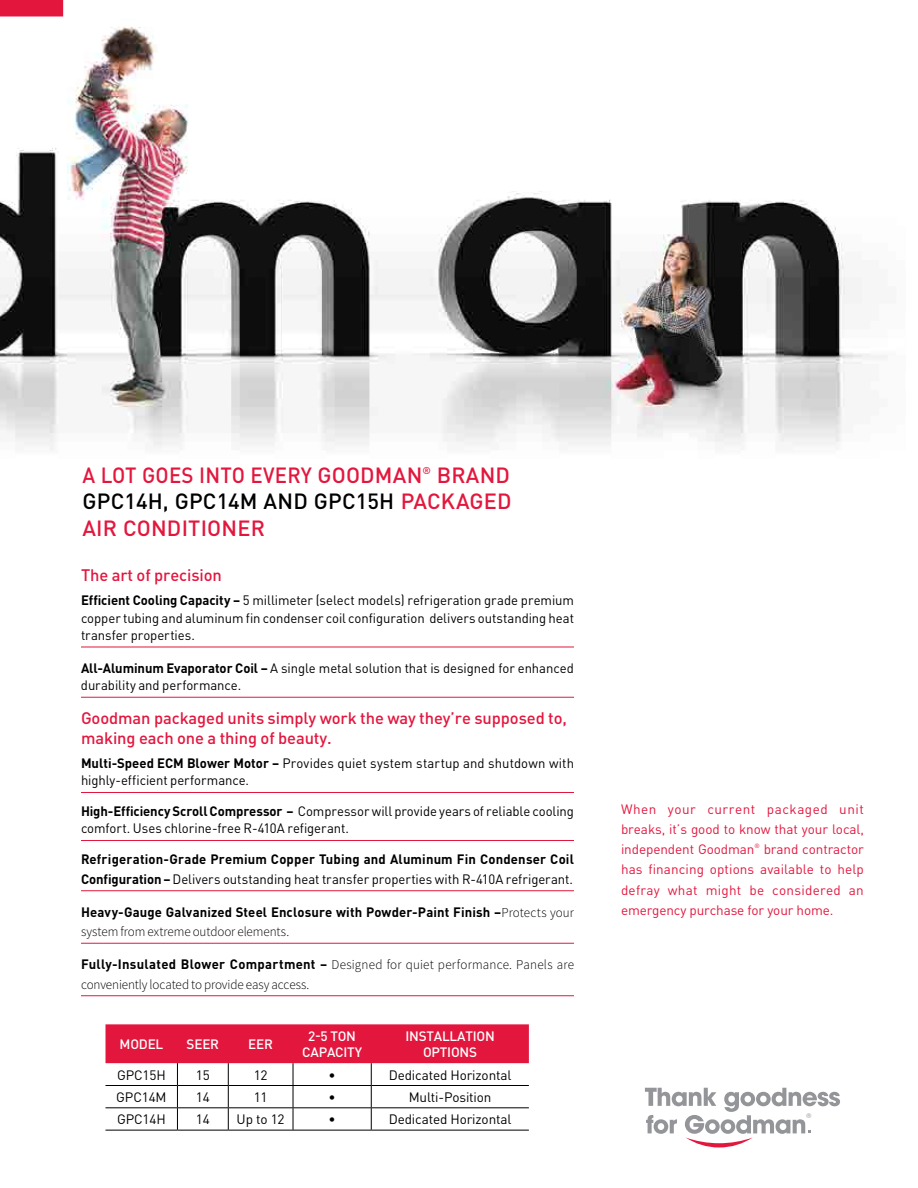
<style>
.page{position:relative;width:918px;height:1188px;background:#fff}
.page>*{position:absolute;margin:0;border:0;box-sizing:border-box;transform-origin:0 0}
.t1{font:500 21.75px/26.5px "DIN Pro";letter-spacing:.01em;color:#e3173e;text-align:justify;scale:.94 1}
.t2{font:500 16.5px/20.2px "DIN Pro";letter-spacing:-.005em;color:#e3173e}
.t3{font:13.5px/17.2px "DIN Pro";letter-spacing:-.005em;color:#000}
.t4{font:700 13.5px/19.5px "DIN Pro";letter-spacing:.01em;color:#000}
.t5{font:13.5px/20.2px "DIN Pro";letter-spacing:-.005em;color:#e3173e;text-align:justify}
.t6{font:300 13.5px/19.5px "Source Sans Pro";color:#000}
.t7{font:500 13.5px/16.5px "DIN Pro";letter-spacing:-.015em;color:#fff;text-align:center}
.t8{font:6.6px "Helvetica";color:#939598}
.t9{font:6.15px "DIN Pro";color:#e3173e}
.s1{color:#000}
.s2{font-weight:700}
.s3{font-weight:400}
.s4{font-family:"Source Sans Pro";font-weight:300}
.s5{font-family:"DIN Pro";font-weight:700}
</style>
<div class="page">
<img style="left:0;top:3px;width:888px;height:1128px">
<div style="left:0;top:0;width:63px;height:16px;background:#e3173e"></div>
<hr style="left:81px;top:647px;width:493px;height:1px;background:#e3173e">
<hr style="left:81px;top:697px;width:493px;height:1px;background:#e3173e">
<hr style="left:81px;top:792px;width:493px;height:1px;background:#e3173e">
<hr style="left:81px;top:840px;width:493px;height:1px;background:#e3173e">
<hr style="left:81px;top:890px;width:493px;height:1px;background:#e3173e">
<hr style="left:81px;top:943px;width:493px;height:1px;background:#e3173e">
<hr style="left:81px;top:995px;width:493px;height:1px;background:#e3173e">
<svg style="left:106px;top:1024px;width:423px;height:106px"></svg>
<hr style="left:106px;top:1130px;width:71px;height:1px;background:#000">
<hr style="left:177px;top:1130px;width:51px;height:1px;background:#000">
<hr style="left:228px;top:1130px;width:65px;height:1px;background:#000">
<hr style="left:293px;top:1130px;width:78px;height:1px;background:#000">
<hr style="left:371px;top:1130px;width:158px;height:1px;background:#000">
<svg style="left:645px;top:1088px;width:195px;height:60px"></svg>
<h1 class="t1" style="left:82px;top:459px;width:458px">A LOT GOES INTO EVERY GOODMAN<sup>®</sup> BRAND <span class="s1">GPC14H, GPC14M AND GPC15H</span> PACKAGED AIR CONDITIONER</h1>
<p class="t2" style="left:81px;top:563px;width:142px">The art of precision</p>
<p class="t3" style="left:81px;top:591px;width:495px;text-align:justify"><span class="s2">Efficient Cooling Capacity –</span> 5 millimeter (select models) refrigeration grade premium copper tubing and aluminum fin condenser coil configuration delivers outstanding heat transfer properties.</p>
<p class="t3" style="left:81px;top:658px;width:494px"><span class="s2">All-Aluminum Evaporator Coil –</span> A single metal solution that is designed for enhanced durability and performance.</p>
<p class="t2" style="left:81px;top:706px;width:488px">Goodman packaged units simply work the way they’re supposed to, making each one a thing of beauty.</p>
<p class="t3" style="left:81px;top:753px;width:495px"><span class="s2">Multi-Speed ECM Blower Motor –</span> Provides quiet system startup and shutdown with highly-efficient performance.</p>
<p class="t3" style="left:81px;top:801px;width:495px"><span class="s2">High-Efficiency Scroll Compressor –</span> Compressor will provide years of reliable cooling comfort. Uses chlorine-free R-410A refigerant.</p>
<p class="t4" style="left:81px;top:848px;width:494px">Refrigeration-Grade Premium Copper Tubing and Aluminum Fin Condenser Coil<br>Configuration –<span class="s3">Delivers outstanding heat transfer properties with R-410A refrigerant.</span></p>
<p class="t4" style="left:81px;top:900px;width:495px">Heavy-Gauge Galvanized Steel Enclosure with Powder-Paint Finish –<span class="s4">Protects your</span></p>
<p class="t6" style="left:81px;top:922px;width:210px">system from extreme outdoor elements.</p>
<p class="t6" style="left:81px;top:955px;width:495px"><span class="s5">Fully-Insulated Blower Compartment –</span> Designed for quiet performance. Panels are conveniently located to provide easy access.</p>
<p class="t5" style="left:621px;top:797px;width:245px">When your current packaged unit breaks, it’s good to know that your local, independent Goodman</p>
<p class="t9" style="left:754px;top:841px;width:7px">®</p>
<p class="t5" style="left:621px;top:838px;width:244px;text-indent:143px">brand contractor has financing options available to help defray what might be considered an emergency purchase for your home.</p>
<p class="t7" style="left:120px;top:1034px;width:45px">MODEL</p>
<p class="t7" style="left:187px;top:1034px;width:34px">SEER</p>
<p class="t7" style="left:248px;top:1034px;width:26px">EER</p>
<p class="t7" style="left:302px;top:1026px;width:61px">2-5 TON<br>CAPACITY</p>
<p class="t7" style="left:405px;top:1026px;width:91px">INSTALLATION<br>OPTIONS</p>
<p class="t3" style="left:117px;top:1065px;width:50px">GPC15H</p>
<p class="t3" style="left:196px;top:1065px;width:15px">15</p>
<p class="t3" style="left:254px;top:1065px;width:15px">12</p>
<p class="t3" style="left:329px;top:1065px;width:9px">•</p>
<p class="t3" style="left:389px;top:1065px;width:124px">Dedicated Horizontal</p>
<p class="t3" style="left:116px;top:1087px;width:52px">GPC14M</p>
<p class="t3" style="left:196px;top:1087px;width:15px">14</p>
<p class="t3" style="left:254px;top:1087px;width:15px">11</p>
<p class="t3" style="left:329px;top:1087px;width:9px">•</p>
<p class="t3" style="left:409px;top:1087px;width:84px">Multi-Position</p>
<p class="t3" style="left:117px;top:1109px;width:50px">GPC14H</p>
<p class="t3" style="left:196px;top:1109px;width:15px">14</p>
<p class="t3" style="left:237px;top:1109px;width:50px">Up to 12</p>
<p class="t3" style="left:329px;top:1109px;width:9px">•</p>
<p class="t3" style="left:389px;top:1109px;width:124px">Dedicated Horizontal</p>
<p class="t8" style="left:807px;top:1111px;width:6px">®</p>
</div>
